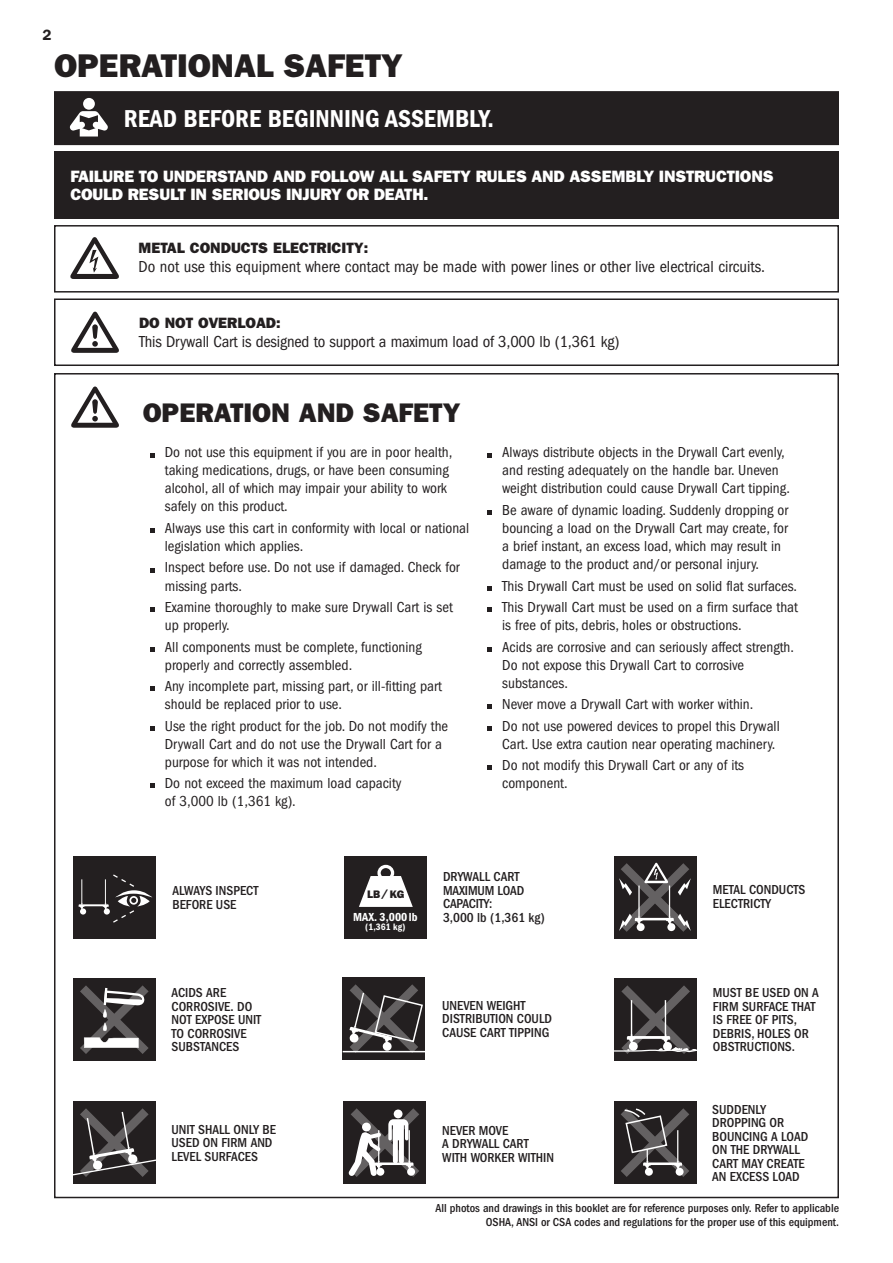
<style>
.page{position:relative;width:893px;height:1263px;background:#fff}
.page>*{position:absolute;margin:0;border:0;box-sizing:border-box;transform-origin:0 0}
.t1{font:33px "ITC Franklin Gothic Std Hvy";color:#231f20}
.t2{font:27px "ITC Franklin Gothic Std Hvy";color:#231f20}
.t3{font:25.35px "ITC Franklin Gothic Std Dm Cd";color:#fff}
.t4{font:condensed 16.5px "ITC Franklin Gothic Std";color:#231f20}
.t5{font:16.5px/18.8px "ITC Franklin Gothic Std Hvy";letter-spacing:-.01em;color:#fff}
.t6{font:condensed 15px/18px "ITC Franklin Gothic Std";color:#231f20}
.t7{font:15px "ITC Franklin Gothic Std Hvy";color:#231f20}
.t8{font:600 15px "ITC Franklin Gothic Std";color:#231f20}
.t9{font:500 condensed 13.5px/13.5px "ITC Franklin Gothic Std";color:#231f20}
.t10{font:500 condensed 12px/14.4px "ITC Franklin Gothic Std";color:#231f20;text-align:right}
.t11{font:12px "ITC Franklin Gothic Std Dm Cd";color:#fff}
.t12{font:10.95px "ITC Franklin Gothic Std Hvy";color:#231f20}
.t13{font:9.6px "ITC Franklin Gothic Std Dm Cd";color:#fff}
</style>
<div class="page">
<div style="left:54px;top:225px;width:785px;height:68px;border:2px solid #231f20"></div>
<svg style="left:70px;top:237px;width:49px;height:42px"></svg>
<div style="left:54px;top:298px;width:785px;height:68px;border:2px solid #231f20"></div>
<svg style="left:71px;top:312px;width:48px;height:41px"></svg>
<div style="left:54px;top:152px;width:785px;height:67px;background:#231f20"></div>
<div style="left:56px;top:93px;width:781px;height:51px;background:#231f20"></div>
<div style="left:54px;top:91px;width:785px;height:54px;border:3px solid #231f20"></div>
<div style="left:83px;top:98px;width:12px;height:12px;background:#fff;border-radius:50%"></div>
<svg style="left:70px;top:111px;width:38px;height:26px"></svg>
<svg style="left:71px;top:386px;width:48px;height:42px"></svg>
<svg style="left:150px;top:453px;width:4px;height:4px"></svg>
<svg style="left:150px;top:528px;width:4px;height:5px"></svg>
<svg style="left:150px;top:568px;width:4px;height:4px"></svg>
<svg style="left:150px;top:607px;width:4px;height:5px"></svg>
<svg style="left:150px;top:647px;width:4px;height:4px"></svg>
<svg style="left:150px;top:686px;width:4px;height:5px"></svg>
<svg style="left:150px;top:726px;width:4px;height:4px"></svg>
<svg style="left:150px;top:783px;width:4px;height:5px"></svg>
<svg style="left:487px;top:453px;width:5px;height:4px"></svg>
<svg style="left:487px;top:510px;width:5px;height:5px"></svg>
<svg style="left:487px;top:586px;width:5px;height:4px"></svg>
<svg style="left:487px;top:607px;width:5px;height:5px"></svg>
<svg style="left:487px;top:647px;width:5px;height:4px"></svg>
<svg style="left:487px;top:704px;width:5px;height:5px"></svg>
<svg style="left:487px;top:726px;width:5px;height:4px"></svg>
<svg style="left:487px;top:765px;width:5px;height:5px"></svg>
<div style="left:73px;top:856px;width:83px;height:83px;background:#231f20"></div>
<svg style="left:79px;top:874px;width:73px;height:49px"></svg>
<div style="left:344px;top:856px;width:82px;height:83px;background:#231f20"></div>
<svg style="left:359px;top:876px;width:54px;height:31px"></svg>
<div style="left:377px;top:865px;width:17px;height:16px;border:3px solid #fff;border-radius:50%"></div>
<div style="left:614px;top:856px;width:82px;height:83px;background:#231f20"></div>
<svg style="left:619px;top:863px;width:72px;height:69px"></svg>
<div style="left:73px;top:978px;width:83px;height:83px;background:#231f20"></div>
<svg style="left:80px;top:985px;width:69px;height:69px"></svg>
<div style="left:343px;top:977px;width:82px;height:83px;background:#231f20"></div>
<hr style="left:343px;top:1051px;width:83px;height:1px;background:#fff">
<div style="left:614px;top:978px;width:83px;height:83px;background:#231f20"></div>
<svg style="left:614px;top:985px;width:83px;height:69px"></svg>
<div style="left:73px;top:1101px;width:83px;height:83px;background:#231f20"></div>
<svg style="left:73px;top:1108px;width:83px;height:69px"></svg>
<div style="left:344px;top:1101px;width:82px;height:83px;background:#231f20"></div>
<svg style="left:349px;top:1108px;width:70px;height:69px"></svg>
<div style="left:614px;top:1101px;width:82px;height:83px;background:#231f20"></div>
<svg style="left:621px;top:1108px;width:68px;height:69px"></svg>
<svg style="left:349px;top:984px;width:75px;height:69px"></svg>
<p class="t8" style="left:43px;top:26px;width:10px">2</p>
<h1 class="t1" style="left:54px;top:46px;width:350px">OPERATIONAL SAFETY</h1>
<h3 class="t3" style="left:124px;top:104px;width:372px">READ BEFORE BEGINNING ASSEMBLY.</h3>
<p class="t5" style="left:70px;top:167px;width:705px">FAILURE TO UNDERSTAND AND FOLLOW ALL SAFETY RULES AND ASSEMBLY INSTRUCTIONS<br>COULD RESULT IN SERIOUS INJURY OR DEATH.</p>
<p class="t7" style="left:139px;top:239px;width:231px">METAL CONDUCTS ELECTRICITY:</p>
<p class="t4" style="left:139px;top:257px;width:628px">Do not use this equipment where contact may be made with power lines or other live electrical circuits.</p>
<p class="t7" style="left:139px;top:314px;width:143px">DO NOT OVERLOAD:</p>
<p class="t4" style="left:139px;top:332px;width:482px">This Drywall Cart is designed to support a maximum load of 3,000 lb (1,361 kg)</p>
<h2 class="t2" style="left:143px;top:396px;width:319px">OPERATION AND SAFETY</h2>
<p class="t6" style="left:165px;top:444px;width:289px">Do not use this equipment if you are in poor health, taking medications, drugs, or have been consuming alcohol, all of which may impair your ability to work safely on this product.</p>
<p class="t6" style="left:165px;top:519px;width:306px">Always use this cart in conformity with local or national legislation which applies.</p>
<p class="t6" style="left:165px;top:559px;width:296px">Inspect before use. Do not use if damaged. Check for missing parts.</p>
<p class="t6" style="left:165px;top:598px;width:289px">Examine thoroughly to make sure Drywall Cart is set up properly.</p>
<p class="t6" style="left:165px;top:638px;width:258px">All components must be complete, functioning properly and correctly assembled.</p>
<p class="t6" style="left:165px;top:677px;width:279px">Any incomplete part, missing part, or ill-fitting part should be replaced prior to use.</p>
<p class="t6" style="left:165px;top:717px;width:285px">Use the right product for the job. Do not modify the<br>Drywall Cart and do not use the Drywall Cart for a purpose for which it was not intended.</p>
<p class="t6" style="left:165px;top:774px;width:238px">Do not exceed the maximum load capacity of 3,000 lb (1,361 kg).</p>
<p class="t6" style="left:502px;top:444px;width:289px">Always distribute objects in the Drywall Cart evenly, and resting adequately on the handle bar. Uneven weight distribution could cause Drywall Cart tipping.</p>
<p class="t6" style="left:502px;top:501px;width:287px">Be aware of dynamic loading. Suddenly dropping or bouncing a load on the Drywall Cart may create, for a brief instant, an excess load, which may result in damage to the product and/or personal injury.</p>
<p class="t6" style="left:502px;top:575px;width:297px;line-height:21.5px">This Drywall Cart must be used on solid flat surfaces.<br>This Drywall Cart must be used on a firm surface that</p>
<p class="t6" style="left:502px;top:614px;width:293px;line-height:21.5px">is free of pits, debris, holes or obstructions.<br>Acids are corrosive and can seriously affect strength.</p>
<p class="t6" style="left:502px;top:656px;width:243px">Do not expose this Drywall Cart to corrosive substances.</p>
<p class="t6" style="left:502px;top:693px;width:279px;line-height:21.5px">Never move a Drywall Cart with worker within.<br>Do not use powered devices to propel this Drywall</p>
<p class="t6" style="left:502px;top:733px;width:275px;line-height:21.5px">Cart. Use extra caution near operating machinery.<br>Do not modify this Drywall Cart or any of its</p>
<p class="t6" style="left:502px;top:774px;width:67px">component.</p>
<p class="t9" style="left:172px;top:884px;width:88px">ALWAYS INSPECT<br>BEFORE USE</p>
<p class="t9" style="left:172px;top:986px;width:91px">ACIDS ARE<br>CORROSIVE. DO<br>NOT EXPOSE UNIT<br>TO CORROSIVE<br>SUBSTANCES</p>
<p class="t12" style="left:367px;top:887px;width:39px">LB/KG</p>
<p class="t11" style="left:353px;top:910px;width:66px">MAX. 3,000lb</p>
<p class="t13" style="left:365px;top:921px;width:42px">(1,361 kg)</p>
<p class="t9" style="left:443px;top:870px;width:103px">DRYWALL CART<br>MAXIMUM LOAD<br>CAPACITY:<br>3,000 lb (1,361 kg)</p>
<p class="t9" style="left:442px;top:999px;width:111px">UNEVEN WEIGHT<br>DISTRIBUTION COULD<br>CAUSE CART TIPPING</p>
<p class="t9" style="left:172px;top:1123px;width:106px">UNIT SHALL ONLY BE<br>USED ON FIRM AND<br>LEVEL SURFACES</p>
<p class="t9" style="left:442px;top:1123px;width:113px">NEVER MOVE<br>A DRYWALL CART<br>WITH WORKER WITHIN</p>
<p class="t9" style="left:713px;top:883px;width:94px">METAL CONDUCTS<br>ELECTRICTY</p>
<p class="t9" style="left:713px;top:986px;width:107px">MUST BE USED ON A<br>FIRM SURFACE THAT<br>IS FREE OF PITS,<br>DEBRIS, HOLES OR<br>OBSTRUCTIONS.</p>
<p class="t9" style="left:712px;top:1102px;width:97px">SUDDENLY<br>DROPPING OR<br>BOUNCING A LOAD<br>ON THE DRYWALL<br>CART MAY CREATE<br>AN EXCESS LOAD</p>
<p class="t10" style="left:435px;top:1201px;width:405px">All photos and drawings in this booklet are for reference purposes only. Refer to applicable<br>OSHA, ANSI or CSA codes and regulations for the proper use of this equipment.</p>
</div>
